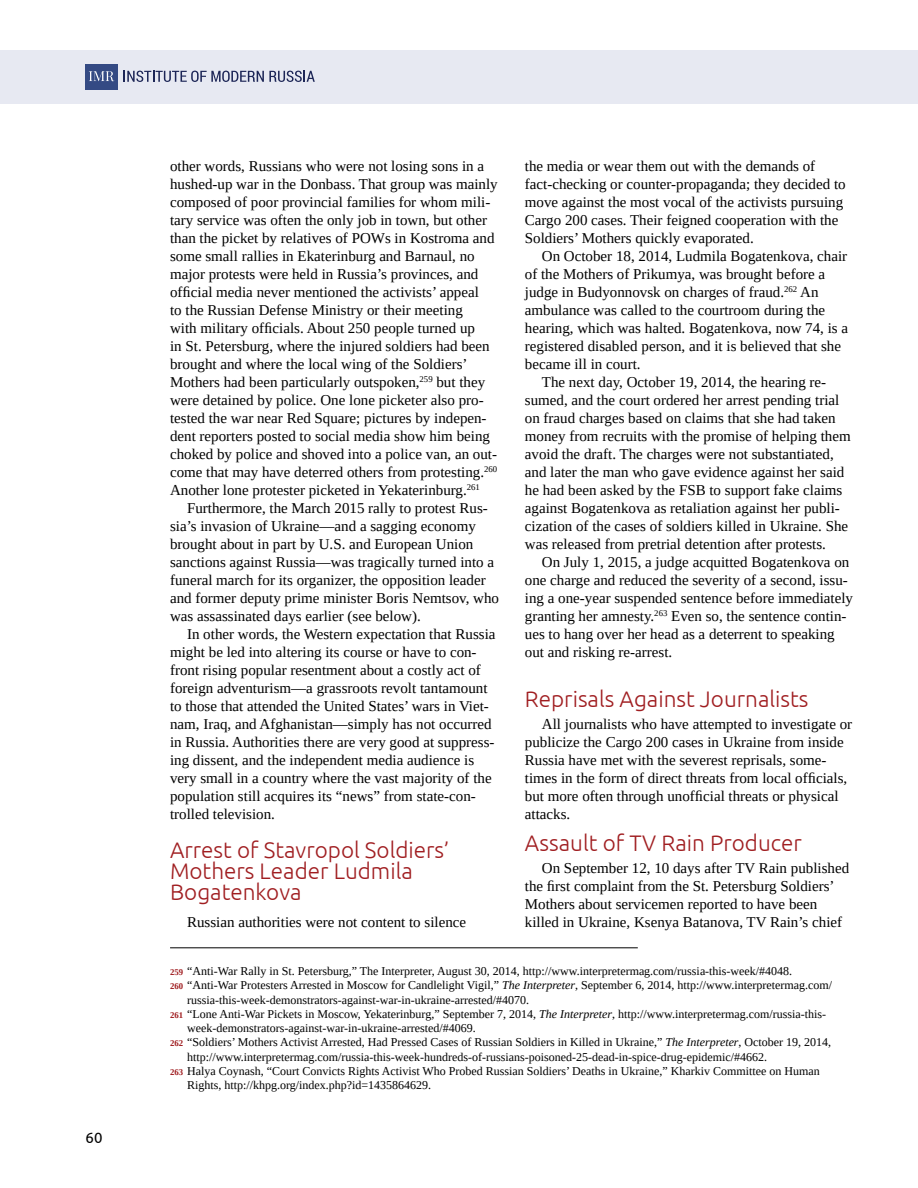
<style>
.page{position:relative;width:918px;height:1188px;background:#fff}
.page>*{position:absolute;margin:0;border:0;box-sizing:border-box;transform-origin:0 0}
.t1{font:300 22.5px/21px "Ubuntu";color:#a01e21}
.t2{font:15px/18px "Tinos";color:#000}
.t3{font:15px "Ubuntu";color:#000}
.t4{font:12px "Tinos";color:#000}
.s1{font-weight:700;font-size:8.7px;color:#a01e21}
.s2{font-style:italic}
</style>
<div class="page">
<div style="left:0;top:50px;width:918px;height:54px;background:#e7e9f2"></div>
<hr style="left:170px;top:947px;width:468px;height:1px;background:#000">
<div style="left:85px;top:64px;width:33px;height:25px;background:#344a84"></div>
<svg style="left:124px;top:71px;width:191px;height:11px"></svg>
<svg style="left:89px;top:71px;width:25px;height:10px"></svg>
<p class="t3" style="left:86px;top:1129px;width:18px">60</p>
<p class="t2" style="left:525px;top:157px;width:322px">the media or wear them out with the demands of fact-checking or counter-propaganda; they decided to move against the most vocal of the activists pursuing Cargo 200 cases. Their feigned cooperation with the Soldiers’ Mothers quickly evaporated.</p>
<p class="t2" style="left:525px;top:247px;width:325px;text-indent:17px">On October 18, 2014, Ludmila Bogatenkova, chair of the Mothers of Prikumya, was brought before a judge in Budyonnovsk on charges of fraud.<sup>262</sup> An ambulance was called to the courtroom during the hearing, which was halted. Bogatenkova, now 74, is a registered disabled person, and it is believed that she became ill in court.</p>
<p class="t2" style="left:525px;top:373px;width:327px;text-indent:17px">The next day, October 19, 2014, the hearing re&shy;sumed, and the court ordered her arrest pending trial on fraud charges based on claims that she had taken money from recruits with the promise of helping them avoid the draft. The charges were not substantiated, and later the man who gave evidence against her said he had been asked by the FSB to support fake claims against Bogatenkova as retaliation against her publi&shy;cization of the cases of soldiers killed in Ukraine. She was released from pretrial detention after protests.</p>
<p class="t2" style="left:525px;top:553px;width:330px;text-indent:17px">On July 1, 2015, a judge acquitted Bogatenkova on one charge and reduced the severity of a second, issu&shy;ing a one-year suspended sentence before immediately granting her amnesty.<sup>263</sup> Even so, the sentence contin&shy;ues to hang over her head as a deterrent to speaking out and risking re-arrest.</p>
<h1 class="t1" style="left:525px;top:687px;width:285px">Reprisals Against Journalists</h1>
<p class="t2" style="left:525px;top:715px;width:329px;text-indent:17px">All journalists who have attempted to investigate or publicize the Cargo 200 cases in Ukraine from inside Russia have met with the severest reprisals, some&shy;times in the form of direct threats from local officials, but more often through unofficial threats or physical attacks.</p>
<h1 class="t1" style="left:525px;top:831px;width:279px">Assault of TV Rain Producer</h1>
<p class="t2" style="left:525px;top:859px;width:326px;text-indent:17px">On September 12, 10 days after TV Rain published the first complaint from the St. Petersburg Soldiers’ Mothers about servicemen reported to have been killed in Ukraine, Ksenya Batanova, TV Rain’s chief</p>
<p class="t4" style="left:170px;top:963px;width:624px"><span class="s1">259</span> “Anti-War Rally in St. Petersburg,” The Interpreter, August 30, 2014, http://www.interpretermag.com/russia-this-week/#4048.</p>
<p class="t4" style="left:170px;top:978px;width:664px"><span class="s1">260</span> “Anti-War Protesters Arrested in Moscow for Candlelight Vigil,” <span class="s2">The Interpreter</span>, September 6, 2014, http://www.interpretermag.com/</p>
<p class="t4" style="left:187px;top:992px;width:343px">russia-this-week-demonstrators-against-war-in-ukraine-arrested/#4070.</p>
<p class="t4" style="left:170px;top:1006px;width:658px"><span class="s1">261</span> “Lone Anti-War Pickets in Moscow, Yekaterinburg,” September 7, 2014, <span class="s2">The Interpreter</span>, http://www.interpretermag.com/russia-this-</p>
<p class="t4" style="left:187px;top:1020px;width:290px">week-demonstrators-against-war-in-ukraine-arrested/#4069.</p>
<p class="t4" style="left:170px;top:1035px;width:663px"><span class="s1">262</span> “Soldiers’ Mothers Activist Arrested, Had Pressed Cases of Russian Soldiers in Killed in Ukraine,” <span class="s2">The Interpreter</span>, October 19, 2014,</p>
<p class="t4" style="left:187px;top:1049px;width:582px">http://www.interpretermag.com/russia-this-week-hundreds-of-russians-poisoned-25-dead-in-spice-drug-epidemic/#4662.</p>
<p class="t4" style="left:170px;top:1063px;width:651px"><span class="s1">263</span> Halya Coynash, “Court Convicts Rights Activist Who Probed Russian Soldiers’ Deaths in Ukraine,” Kharkiv Committee on Human</p>
<p class="t4" style="left:187px;top:1077px;width:246px">Rights, http://khpg.org/index.php?id=1435864629.</p>
<p class="t2" style="left:170px;top:157px;width:329px">other words, Russians who were not losing sons in a hushed-up war in the Donbass. That group was mainly composed of poor provincial families for whom mili&shy;tary service was often the only job in town, but other than the picket by relatives of POWs in Kostroma and some small rallies in Ekaterinburg and Barnaul, no major protests were held in Russia’s provinces, and official media never mentioned the activists’ appeal<br>to the Russian Defense Ministry or their meeting<br>with military officials. About 250 people turned up<br>in St. Petersburg, where the injured soldiers had been brought and where the local wing of the Soldiers’ Mothers had been particularly outspoken,<sup>259</sup> but they were detained by police. One lone picketer also pro&shy;tested the war near Red Square; pictures by indepen&shy;dent reporters posted to social media show him being choked by police and shoved into a police van, an out&shy;come that may have deterred others from protesting.<sup>260<br></sup>Another lone protester picketed in Yekaterinburg.<sup>261</sup></p>
<p class="t2" style="left:170px;top:499px;width:330px;text-indent:17px">Furthermore, the March 2015 rally to protest Rus&shy;sia’s invasion of Ukraine—and a sagging economy brought about in part by U.S. and European Union sanctions against Russia—was tragically turned into a funeral march for its organizer, the opposition leader and former deputy prime minister Boris Nemtsov, who was assassinated days earlier (see below).</p>
<p class="t2" style="left:170px;top:625px;width:327px;text-indent:17px">In other words, the Western expectation that Russia might be led into altering its course or have to con&shy;front rising popular resentment about a costly act of foreign adventurism—a grassroots revolt tantamount to those that attended the United States’ wars in Viet&shy;nam, Iraq, and Afghanistan—simply has not occurred in Russia. Authorities there are very good at suppress&shy;ing dissent, and the independent media audience is very small in a country where the vast majority of the population still acquires its “news” from state-con&shy;trolled television.</p>
<h1 class="t1" style="left:170px;top:839px;width:281px">Arrest of Stavropol Soldiers’<br>Mothers Leader Ludmila<br>Bogatenkova</h1>
<p class="t2" style="left:187px;top:913px;width:281px">Russian authorities were not content to silence</p>
</div>
